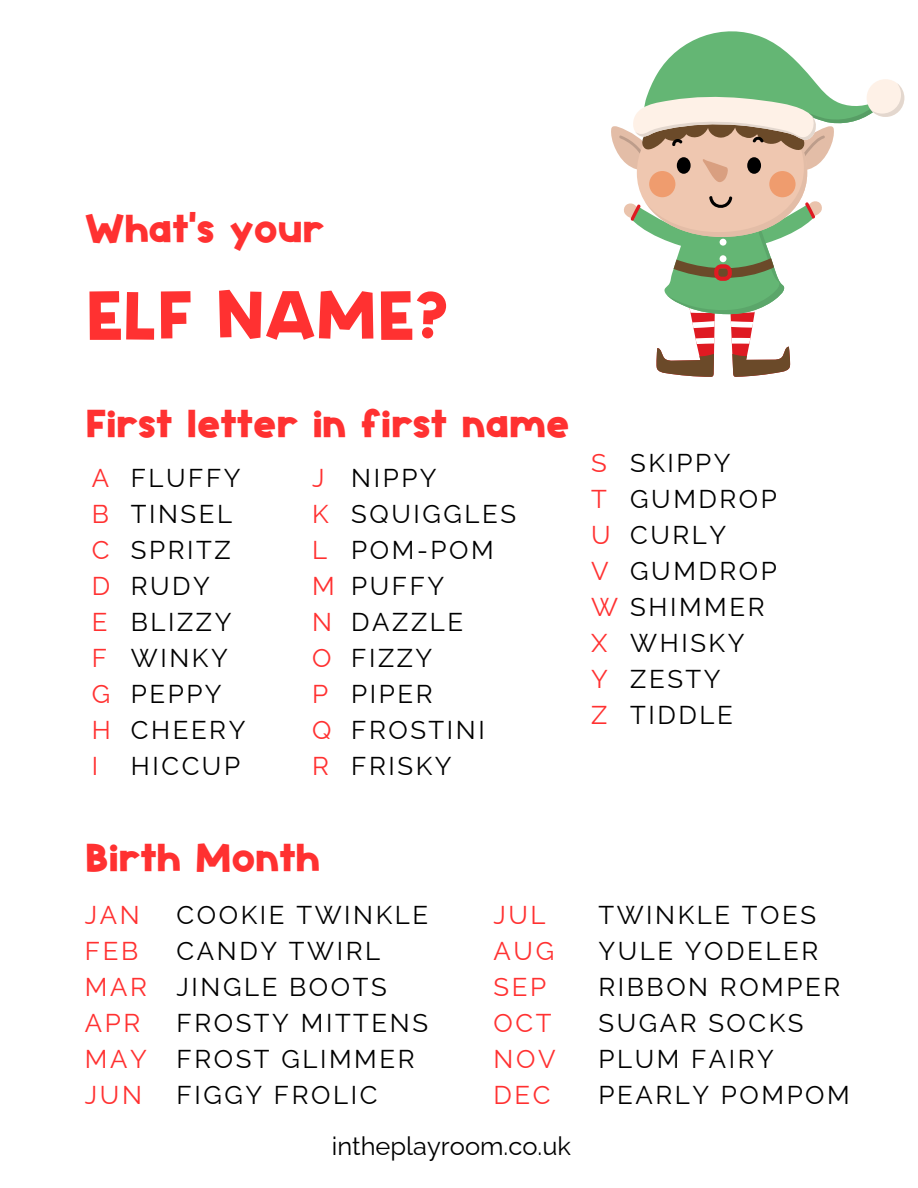
<style>
.page{position:relative;width:918px;height:1188px;background:#fff}
.page>*{position:absolute;margin:0;border:0;box-sizing:border-box;transform-origin:0 0}
.t1{font:75px "Happy Covers";color:#ff3131}
.t2{font:45px "Happy Covers";color:#ff3131}
.t3{font:25.8px "Raleway";letter-spacing:.1em;color:#000}
.t4{font:25.8px "Raleway";letter-spacing:.1em;color:#ff3131}
.t5{font:25.5px "Raleway";color:#000}
</style>
<div class="page">
<svg style="left:611px;top:31px;width:293px;height:346px"></svg>
<p class="t2" style="left:85px;top:200px;width:241px">What's your</p>
<p class="t1" style="left:85px;top:267px;width:363px">ELF NAME?</p>
<p class="t2" style="left:85px;top:395px;width:486px">First letter in first name</p>
<p class="t4" style="left:92px;top:462px;width:19px">A</p>
<p class="t4" style="left:92px;top:498px;width:19px">B</p>
<p class="t4" style="left:92px;top:534px;width:19px">C</p>
<p class="t4" style="left:92px;top:570px;width:20px">D</p>
<p class="t4" style="left:92px;top:606px;width:17px">E</p>
<p class="t4" style="left:92px;top:642px;width:17px">F</p>
<p class="t4" style="left:92px;top:678px;width:20px">G</p>
<p class="t4" style="left:92px;top:714px;width:21px">H</p>
<p class="t4" style="left:92px;top:750px;width:8px">I</p>
<p class="t3" style="left:131px;top:462px;width:111px">FLUFFY</p>
<p class="t3" style="left:131px;top:498px;width:103px">TINSEL</p>
<p class="t3" style="left:131px;top:534px;width:101px">SPRITZ</p>
<p class="t3" style="left:131px;top:570px;width:81px">RUDY</p>
<p class="t3" style="left:131px;top:606px;width:102px">BLIZZY</p>
<p class="t3" style="left:131px;top:642px;width:98px">WINKY</p>
<p class="t3" style="left:131px;top:678px;width:92px">PEPPY</p>
<p class="t3" style="left:131px;top:714px;width:116px">CHEERY</p>
<p class="t3" style="left:131px;top:750px;width:111px">HICCUP</p>
<p class="t4" style="left:312px;top:462px;width:14px">J</p>
<p class="t4" style="left:312px;top:498px;width:18px">K</p>
<p class="t4" style="left:312px;top:534px;width:17px">L</p>
<p class="t4" style="left:312px;top:570px;width:24px">M</p>
<p class="t4" style="left:312px;top:606px;width:21px">N</p>
<p class="t4" style="left:312px;top:642px;width:21px">O</p>
<p class="t4" style="left:312px;top:678px;width:18px">P</p>
<p class="t4" style="left:312px;top:714px;width:21px">Q</p>
<p class="t4" style="left:312px;top:750px;width:18px">R</p>
<p class="t3" style="left:351px;top:462px;width:87px">NIPPY</p>
<p class="t3" style="left:351px;top:498px;width:166px">SQUIGGLES</p>
<p class="t3" style="left:351px;top:534px;width:144px">POM-POM</p>
<p class="t3" style="left:351px;top:570px;width:94px">PUFFY</p>
<p class="t3" style="left:351px;top:606px;width:113px">DAZZLE</p>
<p class="t3" style="left:351px;top:642px;width:83px">FIZZY</p>
<p class="t3" style="left:351px;top:678px;width:83px">PIPER</p>
<p class="t3" style="left:351px;top:714px;width:135px">FROSTINI</p>
<p class="t3" style="left:351px;top:750px;width:102px">FRISKY</p>
<p class="t4" style="left:591px;top:448px;width:17px">S</p>
<p class="t4" style="left:591px;top:484px;width:17px">T</p>
<p class="t4" style="left:591px;top:520px;width:21px">U</p>
<p class="t4" style="left:591px;top:556px;width:19px">V</p>
<p class="t4" style="left:591px;top:592px;width:28px">W</p>
<p class="t4" style="left:591px;top:628px;width:18px">X</p>
<p class="t4" style="left:591px;top:664px;width:18px">Y</p>
<p class="t4" style="left:591px;top:700px;width:18px">Z</p>
<p class="t3" style="left:630px;top:448px;width:102px">SKIPPY</p>
<p class="t3" style="left:630px;top:484px;width:148px">GUMDROP</p>
<p class="t3" style="left:630px;top:520px;width:98px">CURLY</p>
<p class="t3" style="left:630px;top:556px;width:148px">GUMDROP</p>
<p class="t3" style="left:630px;top:592px;width:136px">SHIMMER</p>
<p class="t3" style="left:630px;top:628px;width:116px">WHISKY</p>
<p class="t3" style="left:630px;top:664px;width:92px">ZESTY</p>
<p class="t3" style="left:630px;top:700px;width:104px">TIDDLE</p>
<p class="t2" style="left:85px;top:829px;width:237px">Birth Month</p>
<p class="t4" style="left:85px;top:900px;width:56px">JAN</p>
<p class="t4" style="left:85px;top:936px;width:55px">FEB</p>
<p class="t4" style="left:85px;top:972px;width:64px">MAR</p>
<p class="t4" style="left:85px;top:1008px;width:57px">APR</p>
<p class="t4" style="left:85px;top:1044px;width:64px">MAY</p>
<p class="t4" style="left:85px;top:1080px;width:58px">JUN</p>
<p class="t3" style="left:177px;top:900px;width:253px">COOKIE TWINKLE</p>
<p class="t3" style="left:177px;top:936px;width:205px">CANDY TWIRL</p>
<p class="t3" style="left:177px;top:972px;width:212px">JINGLE BOOTS</p>
<p class="t3" style="left:177px;top:1008px;width:253px">FROSTY MITTENS</p>
<p class="t3" style="left:177px;top:1044px;width:239px">FROST GLIMMER</p>
<p class="t3" style="left:177px;top:1080px;width:202px">FIGGY FROLIC</p>
<p class="t4" style="left:494px;top:900px;width:54px">JUL</p>
<p class="t4" style="left:494px;top:936px;width:62px">AUG</p>
<p class="t4" style="left:494px;top:972px;width:54px">SEP</p>
<p class="t4" style="left:494px;top:1008px;width:59px">OCT</p>
<p class="t4" style="left:494px;top:1044px;width:63px">NOV</p>
<p class="t4" style="left:494px;top:1080px;width:58px">DEC</p>
<p class="t5" style="left:332px;top:1131px;width:241px">intheplayroom.co.uk</p>
<p class="t3" style="left:598px;top:900px;width:219px">TWINKLE TOES</p>
<p class="t3" style="left:598px;top:936px;width:221px">YULE YODELER</p>
<p class="t3" style="left:598px;top:972px;width:243px">RIBBON ROMPER</p>
<p class="t3" style="left:598px;top:1008px;width:207px">SUGAR SOCKS</p>
<p class="t3" style="left:598px;top:1044px;width:177px">PLUM FAIRY</p>
<p class="t3" style="left:598px;top:1080px;width:253px">PEARLY POMPOM</p>
</div>
